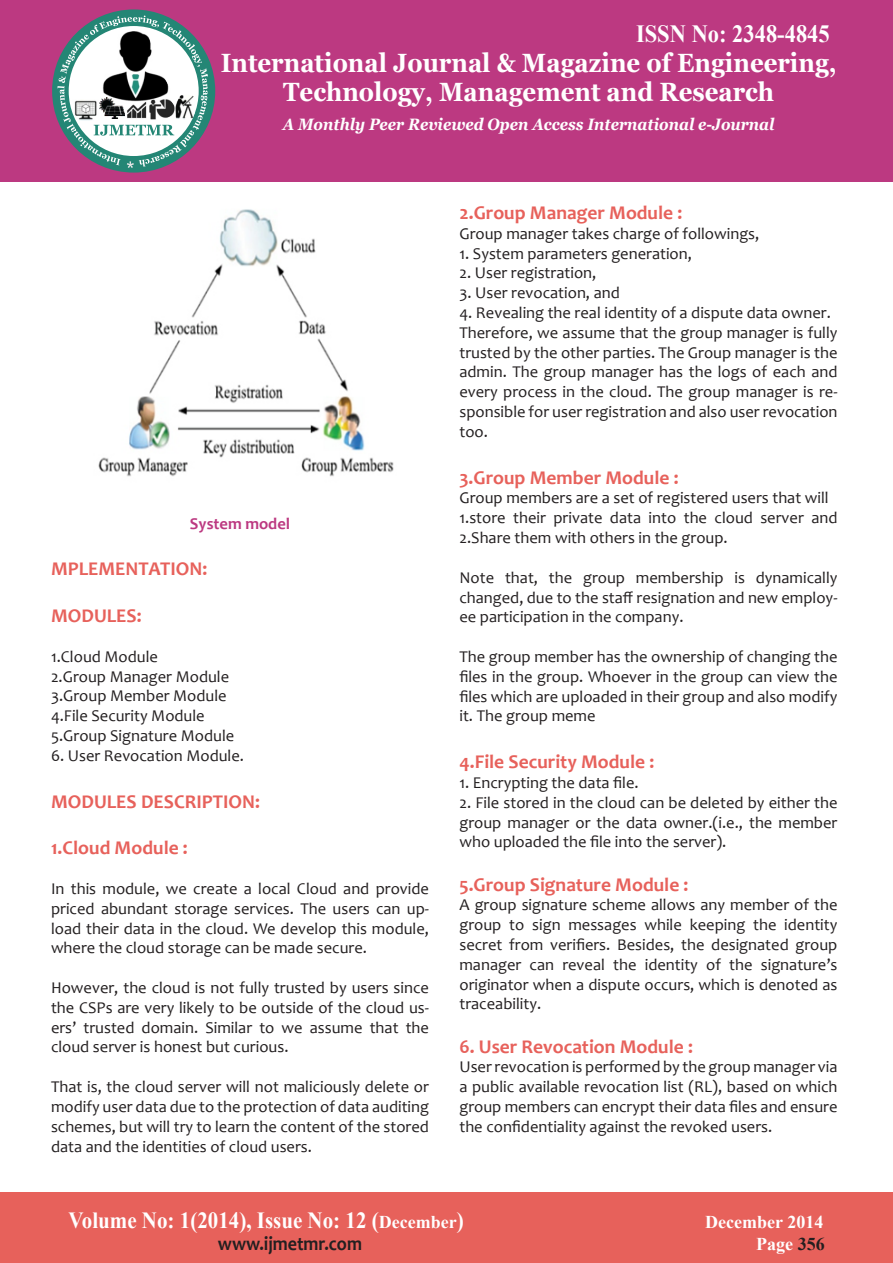
<style>
.page{position:relative;width:893px;height:1263px;background:#fff}
.page>*{position:absolute;margin:0;border:0;box-sizing:border-box;transform-origin:0 0}
.t1{font:700 26.4px "Georgia";color:#fff;scale:.91 1}
.t2{font:700 24.75px "Times New Roman";color:#fff;scale:.91 1}
.t3{font:700 23.1px "Times New Roman";color:#fff;scale:.91 1}
.t4{font:700 19.8px "Candara";color:#231f20;scale:.91 1}
.t5{font:700 19.5px "Candara";color:#e7615b}
.t6{font:700 18px "Times New Roman";color:#fff}
.t7{font:16.5px/19.8px "Candara";color:#231f20;text-align:justify}
.t8{font:italic 700 16.5px "Georgia";color:#fff;scale:.91 1}
.t9{font:700 16.5px "Candara";color:#bc3981}
.s1{font-size:18px}
.s2{color:#231f20}
</style>
<div class="page">
<div style="left:0;top:1193px;width:893px;height:70px;background:#e7615b"></div>
<div style="left:0;top:0;width:893px;height:182px;background:#bc3981"></div>
<div style="left:52px;top:9px;width:163px;height:164px;background:#248675;border-radius:50%"></div>
<svg style="left:58px;top:16px;width:150px;height:152px"></svg>
<img style="left:148px;top:98px;width:27px;height:23px">
<img style="left:175px;top:95px;width:21px;height:25px">
<img style="left:100px;top:30px;width:72px;height:74px">
<img style="left:73px;top:99px;width:26px;height:22px">
<img style="left:100px;top:98px;width:25px;height:21px">
<img style="left:98px;top:209px;width:296px;height:268px">
<p class="t2" style="left:636px;top:16px;width:214px">ISSN No: 2348-4845</p>
<p class="t1" style="left:221px;top:46px;width:678px">International Journal &amp; Magazine of Engineering,</p>
<p class="t1" style="left:283px;top:75px;width:541px">Technology, Management and Research</p>
<p class="t8" style="left:283px;top:113px;width:542px">A Monthly Peer Reviewed Open Access International e-Journal</p>
<p class="t9" style="left:190px;top:513px;width:102px">System model</p>
<p class="t5" style="left:51px;top:557px;width:158px">MPLEMENTATION:</p>
<p class="t5" style="left:51px;top:604px;width:92px">MODULES:</p>
<p class="t7" style="left:51px;top:646px;width:108px">1.Cloud Module</p>
<p class="t7" style="left:51px;top:666px;width:180px">2.Group Manager Module</p>
<p class="t7" style="left:51px;top:686px;width:177px">3.Group Member Module</p>
<p class="t7" style="left:51px;top:706px;width:155px">4.File Security Module</p>
<p class="t7" style="left:51px;top:726px;width:185px">5.Group Signature Module</p>
<p class="t7" style="left:51px;top:745px;width:194px">6. User Revocation Module.</p>
<p class="t5" style="left:51px;top:789px;width:210px">MODULES DESCRIPTION:</p>
<p class="t5" style="left:51px;top:836px;width:138px">1.Cloud Module :</p>
<p class="t7" style="left:51px;top:879px;width:380px">In this module, we create a local Cloud and provide priced abundant storage services. The users can up&shy;load their data in the cloud. We develop this module, where the cloud storage can be made secure.</p>
<p class="t7" style="left:51px;top:978px;width:380px">However, the cloud is not fully trusted by users since the CSPs are very likely to be outside of the cloud us&shy;ers’ trusted domain. Similar to we assume that the cloud server is honest but curious.</p>
<p class="t7" style="left:51px;top:1077px;width:380px">That is, the cloud server will not maliciously delete or modify user data due to the protection of data auditing schemes, but will try to learn the content of the stored data and the identities of cloud users.</p>
<p class="t5" style="left:459px;top:200px;width:224px">2.Group Manager Module :</p>
<p class="t7" style="left:459px;top:223px;width:301px">Group manager takes charge of followings,</p>
<p class="t7" style="left:459px;top:243px;width:234px">1. System parameters generation,</p>
<p class="t7" style="left:459px;top:263px;width:138px">2. User registration,</p>
<p class="t7" style="left:459px;top:283px;width:162px">3. User revocation, and</p>
<p class="t7" style="left:459px;top:303px;width:373px">4. Revealing the real identity of a dispute data owner.</p>
<p class="t7" style="left:459px;top:322px;width:380px">Therefore, we assume that the group manager is fully trusted by the other parties. The Group manager is the admin. The group manager has the logs of each and every process in the cloud. The group manager is re&shy;sponsible for user registration and also user revocation too.</p>
<p class="t5" style="left:459px;top:465px;width:221px">3.Group Member Module :</p>
<p class="t7" style="left:459px;top:488px;width:371px">Group members are a set of registered users that will</p>
<p class="t7" style="left:459px;top:508px;width:379px">1.store their private data into the cloud server and<br>2.Share them with others in the group.</p>
<p class="t7" style="left:459px;top:567px;width:380px">Note that, the group membership is dynamically changed, due to the staff resignation and new employ&shy;ee participation in the company.</p>
<p class="t7" style="left:459px;top:646px;width:380px">The group member has the ownership of changing the files in the group. Whoever in the group can view the files which are uploaded in their group and also modify it. The group meme</p>
<p class="t5" style="left:459px;top:749px;width:196px">4.File Security Module :</p>
<p class="t7" style="left:459px;top:772px;width:181px">1. Encrypting the data file.</p>
<p class="t7" style="left:459px;top:792px;width:380px">2. File stored in the cloud can be deleted by either the group manager or the data owner.(i.e., the member who uploaded the file into the server).</p>
<p class="t5" style="left:459px;top:872px;width:231px">5.Group Signature Module :</p>
<p class="t7" style="left:459px;top:895px;width:380px">A group signature scheme allows any member of the group to sign messages while keeping the identity secret from verifiers. Besides, the designated group manager can reveal the identity of the signature’s originator when a dispute occurs, which is denoted as traceability.</p>
<p class="t5" style="left:459px;top:1034px;width:235px">6. User Revocation Module :</p>
<p class="t7" style="left:459px;top:1057px;width:380px">User revocation is performed by the group manager via a public available revocation list (RL), based on which group members can encrypt their data files and ensure the confidentiality against the revoked users.</p>
<p class="t3" style="left:69px;top:1204px;width:436px">Volume No: 1(2014), Issue No: 12 (<span class="s1">December</span>)</p>
<p class="t6" style="left:705px;top:1210px;width:120px">December 2014</p>
<p class="t4" style="left:218px;top:1231px;width:160px">www.ijmetmr.com</p>
<p class="t6" style="left:756px;top:1231px;width:70px">Page <span class="s2">356</span></p>
</div>
